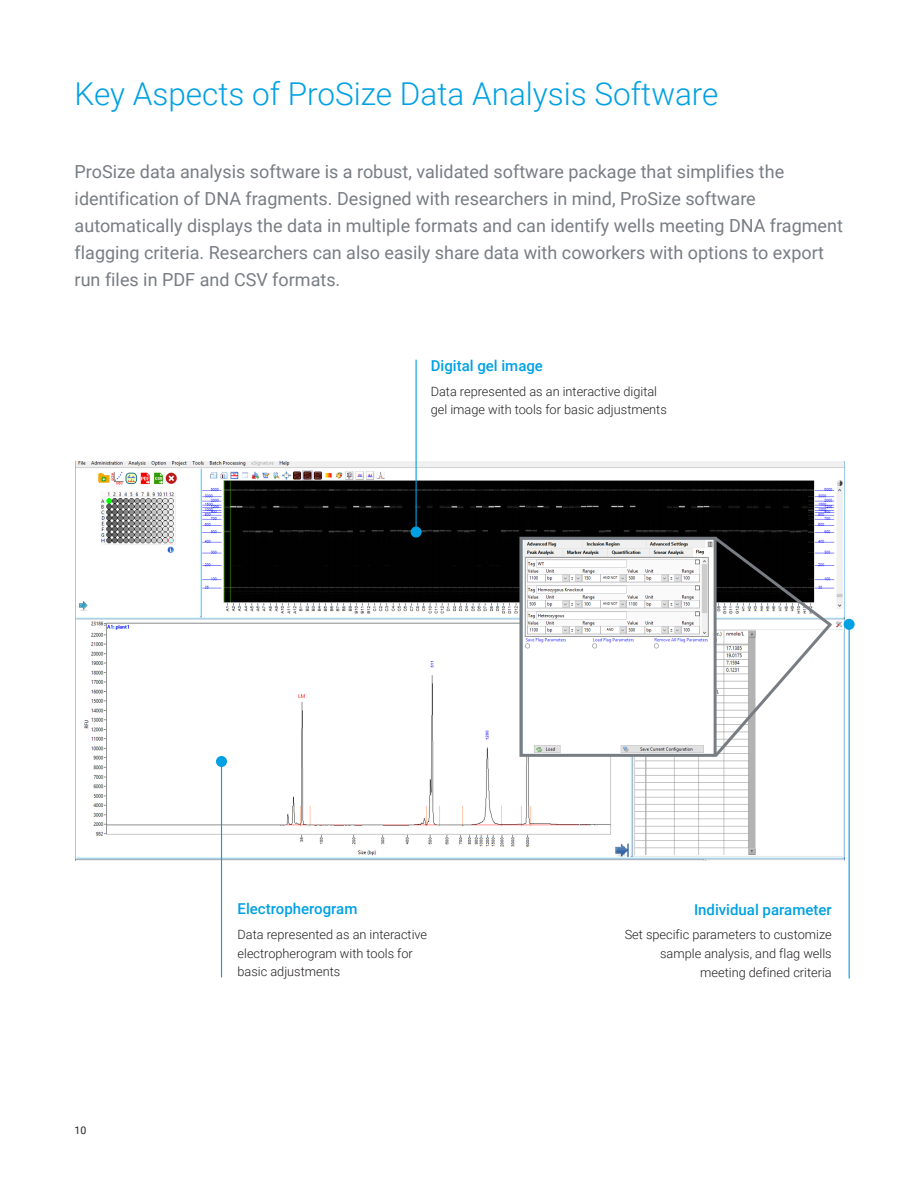
<style>
.page{position:relative;width:918px;height:1188px;background:#fff}
.page>*{position:absolute;margin:0;border:0;box-sizing:border-box;transform-origin:0 0}
.BROCHURE_int_head_bl{font:300 31.5px "Roboto";color:#00a1e3}
.BROCHURE_paragraph_g{font:18px/27px "Roboto";color:#787d83}
.BROCHURE_callout_sub{font:500 15px "Roboto";color:#00a1e3}
.BROCHURE_callout_tex{font:300 12.75px/18.8px "Roboto";color:#231f20}
.t1{font:10.5px "Roboto";color:#231f20}
</style>
<div class="page">
<img style="left:75px;top:462px;width:770px;height:399px">
<hr style="left:416px;top:360px;width:1px;height:172px;background:#00a1e3">
<div style="left:411px;top:527px;width:11px;height:11px;background:#00a1e3;border-radius:50%"></div>
<hr style="left:221px;top:762px;width:1px;height:215px;background:#00a1e3">
<div style="left:216px;top:756px;width:11px;height:11px;background:#00a1e3;border-radius:50%"></div>
<hr style="left:849px;top:624px;width:1px;height:354px;background:#00a1e3">
<div style="left:844px;top:619px;width:11px;height:11px;background:#00a1e3;border-radius:50%"></div>
<img style="left:523px;top:541px;width:188px;height:212px">
<div style="left:519px;top:537px;width:198px;height:220px;border:3px solid #787d83"></div>
<svg style="left:711px;top:534px;width:124px;height:226px"></svg>
<p class="BROCHURE_int_head_bl" style="left:75px;top:71px;width:645px">Key Aspects of ProSize Data Analysis Software</p>
<p class="BROCHURE_paragraph_g" style="left:75px;top:158px;width:770px">ProSize data analysis software is a robust, validated software package that simplifies the identification of DNA fragments. Designed with researchers in mind, ProSize software automatically displays the data in multiple formats and can identify wells meeting DNA fragment flagging criteria. Researchers can also easily share data with coworkers with options to export run files in PDF and CSV formats.</p>
<p class="BROCHURE_callout_sub" style="left:431px;top:355px;width:114px">Digital gel image</p>
<p class="BROCHURE_callout_tex" style="left:431px;top:381px;width:238px">Data represented as an interactive digital gel image with tools for basic adjustments</p>
<p class="t1" style="left:75px;top:1123px;width:13px">10</p>
<p class="BROCHURE_callout_sub" style="left:238px;top:898px;width:121px">Electropherogram</p>
<p class="BROCHURE_callout_tex" style="left:238px;top:925px;width:191px">Data represented as an interactive electropherogram with tools for basic adjustments</p>
<p class="BROCHURE_callout_sub" style="left:694px;top:899px;width:139px">Individual parameter</p>
<p class="BROCHURE_callout_tex" style="left:625px;top:925px;width:209px;text-align:right">Set specific parameters to customize sample analysis, and flag wells meeting defined criteria</p>
</div>
